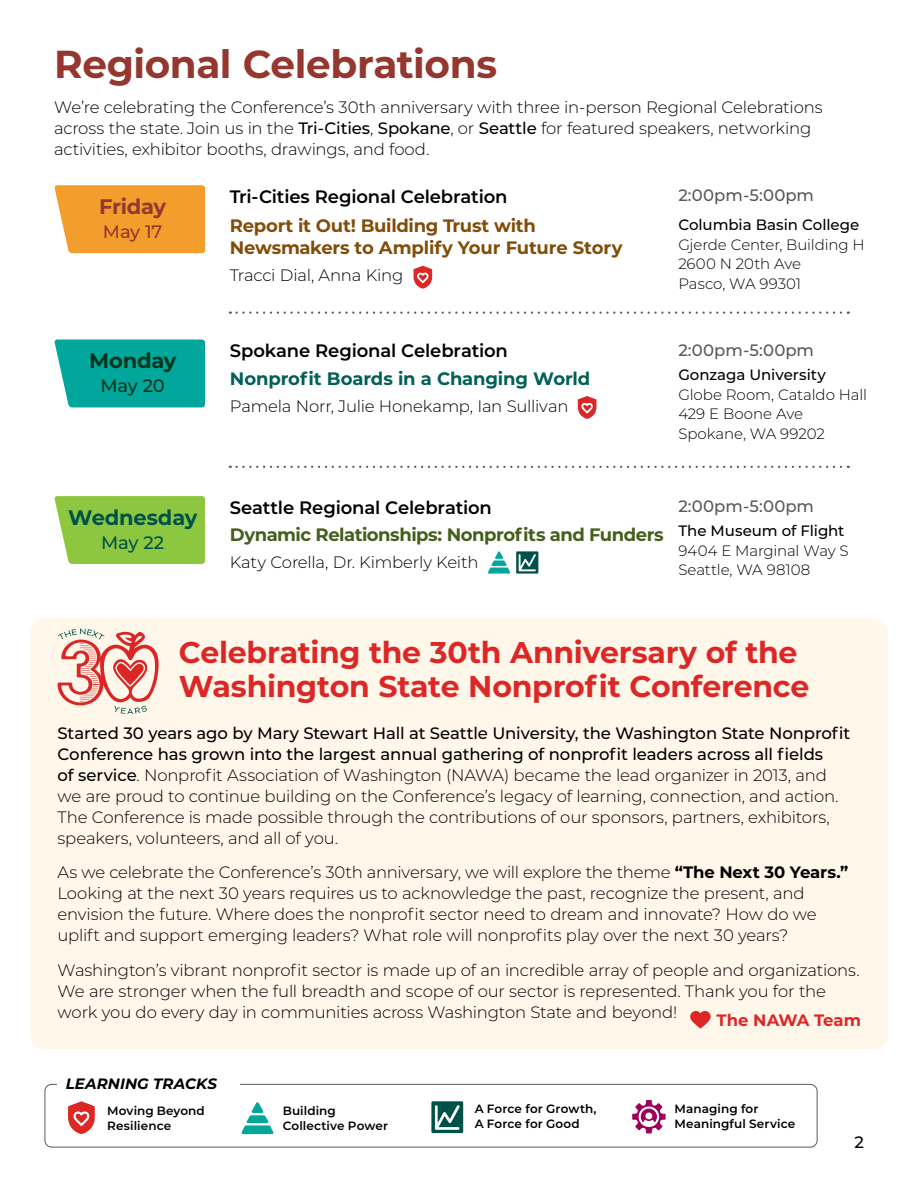
<style>
.page{position:relative;width:918px;height:1188px;background:#fff}
.page>*{position:absolute;margin:0;border:0;box-sizing:border-box;transform-origin:0 0}
.t1{font:700 39px "Montserrat";letter-spacing:-.01em;color:#94372f}
.t2{font:700 30px/34.5px "Montserrat";letter-spacing:-.01em;color:#dc2727}
.t3{font:700 21px "Montserrat";letter-spacing:-.005em;color:#005249}
.t4{font:700 21px "Montserrat";letter-spacing:-.02em;color:#94372f}
.t5{font:700 21px "Montserrat";letter-spacing:-.005em;color:#01351e}
.t6{font:600 18px "Montserrat";letter-spacing:-.01em;color:#000}
.t7{font:700 18px/22.5px "Montserrat";letter-spacing:-.015em;color:#814d09}
.t8{font:700 18px "Montserrat";letter-spacing:-.025em;color:#435f1b}
.t9{font:700 18px "Montserrat";letter-spacing:-.01em;color:#016058}
.t10{font:500 18px "Montserrat";color:#94372f}
.t11{font:500 18px "Montserrat";color:#01351e}
.t12{font:500 18px "Montserrat";color:#005249}
.t13{font:300 16.5px/21px "Montserrat";letter-spacing:-.01em;color:#000}
.t14{font:500 16.5px "Montserrat";letter-spacing:.005em;color:#595959}
.t15{font:700 16.5px "Montserrat";letter-spacing:-.005em;color:#dc2727}
.t16{font:500 16.5px "Montserrat";color:#000}
.t17{font:300 15px/19.5px "Montserrat";letter-spacing:-.005em;color:#000}
.t18{font:italic 700 15px "Montserrat";letter-spacing:.005em;color:#000}
.t19{font:600 12px/15px "Montserrat";letter-spacing:.01em;color:#000}
.s1{font-weight:500}
.s2{font-weight:700}
</style>
<div class="page">
<div style="left:45px;top:1084px;width:773px;height:64px;border:1px solid #595959;border-radius:7px"></div>
<div style="left:57px;top:1075px;width:182px;height:16px;background:#fff"></div>
<svg style="left:68px;top:1101px;width:27px;height:33px"></svg>
<svg style="left:632px;top:1100px;width:34px;height:33px"></svg>
<svg style="left:242px;top:1102px;width:31px;height:32px"></svg>
<svg style="left:431px;top:1101px;width:32px;height:32px"></svg>
<div style="left:30px;top:619px;width:858px;height:430px;background:#fff7e9;border-radius:14px"></div>
<div style="left:54px;top:185px;width:151px;height:68px;background:#f29d2c"></div>
<div style="left:54px;top:340px;width:151px;height:67px;background:#01a79a"></div>
<div style="left:54px;top:496px;width:151px;height:68px;background:#8dc73f"></div>
<svg style="left:237px;top:312px;width:612px;height:2px"></svg>
<svg style="left:237px;top:466px;width:612px;height:2px"></svg>
<svg style="left:58px;top:629px;width:101px;height:85px"></svg>
<svg style="left:414px;top:266px;width:18px;height:23px"></svg>
<svg style="left:578px;top:396px;width:18px;height:23px"></svg>
<svg style="left:488px;top:551px;width:22px;height:23px"></svg>
<svg style="left:516px;top:551px;width:22px;height:23px"></svg>
<svg style="left:690px;top:1011px;width:21px;height:17px"></svg>
<h1 class="t1" style="left:54px;top:36px;width:445px">Regional Celebrations</h1>
<p class="t13" style="left:54px;top:96px;width:770px">We’re celebrating the Conference’s 30th anniversary with three in-person Regional Celebrations across the state. Join us in the <span class="s1">Tri-Cities</span>, <span class="s1">Spokane</span>, or <span class="s1">Seattle</span> for featured speakers, networking activities, exhibitor booths, drawings, and food.</p>
<p class="t4" style="left:99px;top:191px;width:69px">Friday</p>
<p class="t10" style="left:103px;top:219px;width:61px">May 17</p>
<p class="t6" style="left:230px;top:184px;width:279px">Tri-Cities Regional Celebration</p>
<p class="t7" style="left:230px;top:213px;width:394px">Report it Out! Building Trust with<br>Newsmakers to Amplify Your Future Story</p>
<p class="t13" style="left:230px;top:265px;width:175px">Tracci Dial, Anna King</p>
<p class="t14" style="left:678px;top:184px;width:137px">2:00pm-5:00pm</p>
<p class="t17" style="left:678px;top:214px;width:188px"><span class="s1">Columbia Basin College<br></span>Gjerde Center, Building H<br>2600 N 20th Ave<br>Pasco, WA 99301</p>
<p class="t5" style="left:89px;top:345px;width:89px">Monday</p>
<p class="t11" style="left:101px;top:373px;width:66px">May 20</p>
<p class="t3" style="left:68px;top:502px;width:131px">Wednesday</p>
<p class="t12" style="left:101px;top:530px;width:65px">May 22</p>
<p class="t6" style="left:230px;top:338px;width:280px">Spokane Regional Celebration</p>
<p class="t9" style="left:230px;top:365px;width:362px">Nonprofit Boards in a Changing World</p>
<p class="t13" style="left:230px;top:395px;width:340px">Pamela Norr, Julie Honekamp, Ian Sullivan</p>
<p class="t14" style="left:678px;top:338px;width:137px">2:00pm-5:00pm</p>
<p class="t17" style="left:678px;top:365px;width:190px"><span class="s1">Gonzaga University<br></span>Globe Room, Cataldo Hall<br>429 E Boone Ave<br>Spokane, WA 99202</p>
<p class="t6" style="left:230px;top:494px;width:264px">Seattle Regional Celebration</p>
<p class="t8" style="left:230px;top:522px;width:435px">Dynamic Relationships: Nonprofits and Funders</p>
<p class="t13" style="left:230px;top:551px;width:250px">Katy Corella, Dr. Kimberly Keith</p>
<p class="t14" style="left:678px;top:495px;width:137px">2:00pm-5:00pm</p>
<p class="t17" style="left:678px;top:521px;width:172px"><span class="s1">The Museum of Flight<br></span>9404 E Marginal Way S<br>Seattle, WA 98108</p>
<h2 class="t2" style="left:179px;top:633px;width:632px">Celebrating the 30th Anniversary of the<br>Washington State Nonprofit Conference</h2>
<p class="t13" style="left:58px;top:722px;width:794px"><span class="s1">Started 30 years ago by Mary Stewart Hall at Seattle University, the Washington State Nonprofit Conference has grown into the largest annual gathering of nonprofit leaders across all fields<br>of service</span>. Nonprofit Association of Washington (NAWA) became the lead organizer in 2013, and we are proud to continue building on the Conference’s legacy of learning, connection, and action.<br>The Conference is made possible through the contributions of our sponsors, partners, exhibitors, speakers, volunteers, and all of you.</p>
<p class="t13" style="left:58px;top:861px;width:792px">As we celebrate the Conference’s 30th anniversary, we will explore the theme <span class="s2">“The Next 30 Years.” </span>Looking at the next 30 years requires us to acknowledge the past, recognize the present, and envision the future. Where does the nonprofit sector need to dream and innovate? How do we uplift and support emerging leaders? What role will nonprofits play over the next 30 years?</p>
<p class="t13" style="left:58px;top:959px;width:804px">Washington’s vibrant nonprofit sector is made up of an incredible array of people and organizations.<br>We are stronger when the full breadth and scope of our sector is represented. Thank you for the work you do every day in communities across Washington State and beyond!</p>
<p class="t15" style="left:717px;top:1008px;width:146px">The NAWA Team</p>
<p class="t18" style="left:66px;top:1073px;width:153px">LEARNING TRACKS</p>
<p class="t19" style="left:107px;top:1102px;width:99px">Moving Beyond<br>Resilience</p>
<p class="t19" style="left:675px;top:1101px;width:122px">Managing for<br>Meaningful Service</p>
<p class="t19" style="left:283px;top:1103px;width:107px">Building<br>Collective Power</p>
<p class="t19" style="left:475px;top:1101px;width:123px">A Force for Growth,<br>A Force for Good</p>
<p class="t16" style="left:855px;top:1130px;width:11px">2</p>
</div>
